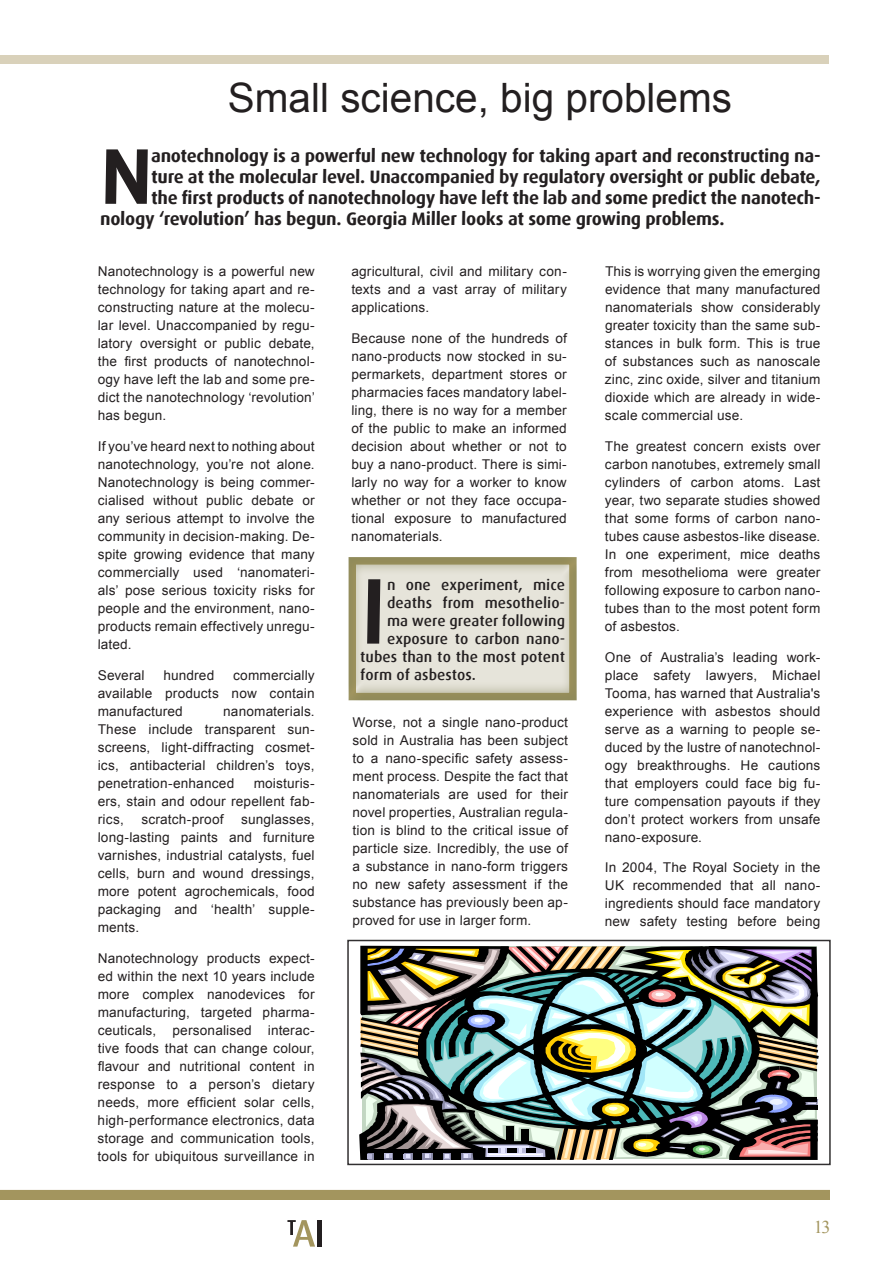
<style>
.page{position:relative;width:893px;height:1263px;background:#fff}
.page>*{position:absolute;margin:0;border:0;box-sizing:border-box;transform-origin:0 0}
.t1{font:500 93.45px "Dax";color:#231f20}
.t2{font:700 79.05px "Dax";color:#231f20}
.t3{font:40.5px "Arial";color:#231f20}
.t4{font:700 18px "Dax";color:#231f20}
.t5{font:18px "Times New Roman";color:#a3955e}
.t6{font:500 15px "Dax";color:#231f20}
.t7{font:13.5px/18px "Arial";letter-spacing:.02em;color:#231f20;text-align:justify}
</style>
<div class="page">
<svg style="left:287px;top:1220px;width:28px;height:26px"></svg>
<div style="left:317px;top:1220px;width:5px;height:26px;background:#231f20"></div>
<div style="left:0;top:55px;width:829px;height:9px;background:#d9d1ba"></div>
<div style="left:0;top:1190px;width:830px;height:10px;background:#a3955e"></div>
<svg style="left:359px;top:946px;width:460px;height:214px;background:#767f74"></svg>
<div style="left:347px;top:940px;width:484px;height:225px;border:2px solid #323031"></div>
<div style="left:348px;top:556px;width:236px;height:152px;background:#818053;opacity:.75"></div>
<h3 class="t3" style="left:228px;top:71px;width:506px">Small science, big problems</h3>
<h2 class="t2" style="left:100px;top:132px;width:55px">N</h2>
<h3 class="t4" style="left:151px;top:145px;width:671px">anotechnology is a powerful new technology for taking apart and reconstructing na-</h3>
<h3 class="t4" style="left:151px;top:166px;width:671px">ture at the molecular level. Unaccompanied by regulatory oversight or public debate,</h3>
<h3 class="t4" style="left:151px;top:187px;width:671px">the first products of nanotechnology have left the lab and some predict the nanotech-</h3>
<h3 class="t4" style="left:100px;top:208px;width:626px">nology ‘revolution’ has begun. Georgia Miller looks at some growing problems.</h3>
<p class="t7" style="left:98px;top:263px;width:219px">Nanotechnology is a powerful new technology for taking apart and re&shy;constructing nature at the molecu&shy;lar level. Unaccompanied by regu&shy;latory oversight or public debate, the first products of nanotechnol&shy;ogy have left the lab and some pre&shy;dict the nanotechnology ‘revolution’ has begun.</p>
<p class="t7" style="left:98px;top:438px;width:219px">If you’ve heard next to nothing about nanotechnology, you’re not alone.<br>Nanotechnology is being commer&shy;cialised without public debate or any serious attempt to involve the community in decision-making. De&shy;spite growing evidence that many commercially used ‘nanomateri&shy;als’ pose serious toxicity risks for people and the environment, nano&shy;products remain effectively unregu&shy;lated.</p>
<p class="t7" style="left:98px;top:666px;width:49px">Several</p>
<p class="t7" style="left:163px;top:666px;width:53px">hundred</p>
<p class="t7" style="left:98px;top:666px;width:219px;text-indent:135px">commercially available products now contain manufactured</p>
<p class="t7" style="left:98px;top:702px;width:219px;text-indent:126px">nanomaterials.<br>These include transparent sun&shy;screens, light-diffracting cosmet&shy;ics, antibacterial children’s toys, penetration-enhanced</p>
<p class="t7" style="left:98px;top:774px;width:219px;text-indent:156px">moisturis&shy;ers, stain and odour repellent fab&shy;rics,</p>
<p class="t7" style="left:141px;top:810px;width:84px">scratch-proof</p>
<p class="t7" style="left:98px;top:810px;width:219px;text-indent:143px">sunglasses, long-lasting paints and furniture varnishes, industrial catalysts, fuel cells, burn and wound dressings, more potent agrochemicals, food packaging and ‘health’ supple&shy;ments.</p>
<p class="t7" style="left:98px;top:949px;width:219px">Nanotechnology products expect&shy;ed within the next 10 years include more complex nanodevices for manufacturing, targeted pharma&shy;ceuticals, personalised interac&shy;tive foods that can change colour, flavour and nutritional content in response to a person’s dietary needs, more efficient solar cells, high-performance electronics, data storage and communication tools, tools for ubiquitous surveillance in</p>
<p class="t7" style="left:351px;top:263px;width:217px">agricultural, civil and military con&shy;texts and a vast array of military applications.</p>
<p class="t7" style="left:351px;top:329px;width:217px">Because none of the hundreds of nano-products now stocked in su&shy;permarkets, department stores or pharmacies faces mandatory label&shy;ling, there is no way for a member of the public to make an informed decision about whether or not to buy a nano-product. There is simi&shy;larly no way for a worker to know whether or not they face occupa&shy;tional exposure to manufactured nanomaterials.</p>
<h1 class="t1" style="left:360px;top:559px;width:29px">I</h1>
<p class="t6" style="left:387px;top:576px;width:180px">n one experiment, mice</p>
<p class="t6" style="left:387px;top:594px;width:180px">deaths from mesothelio-</p>
<p class="t6" style="left:387px;top:612px;width:180px">ma were greater following</p>
<p class="t6" style="left:387px;top:630px;width:180px">exposure to carbon nano-</p>
<p class="t6" style="left:360px;top:648px;width:207px">tubes than to the most potent</p>
<p class="t6" style="left:360px;top:666px;width:118px">form of asbestos.</p>
<p class="t7" style="left:352px;top:713px;width:217px">Worse, not a single nano-product sold in Australia has been subject to a nano-specific safety assess&shy;ment process. Despite the fact that nanomaterials are used for their novel properties, Australian regula&shy;tion is blind to the critical issue of particle size. Incredibly, the use of a substance in nano-form triggers no new safety assessment if the substance has previously been ap&shy;proved for use in larger form.</p>
<p class="t7" style="left:605px;top:263px;width:217px">This is worrying given the emerging evidence that many manufactured nanomaterials show considerably greater toxicity than the same sub&shy;stances in bulk form. This is true of substances such as nanoscale zinc, zinc oxide, silver and titanium dioxide which are already in wide&shy;scale commercial use.</p>
<p class="t7" style="left:605px;top:437px;width:217px">The greatest concern exists over carbon nanotubes, extremely small cylinders of carbon atoms. Last year, two separate studies showed that some forms of carbon nano&shy;tubes cause asbestos-like disease.<br>In one experiment, mice deaths from mesothelioma were greater following exposure to carbon nano&shy;tubes than to the most potent form of asbestos.</p>
<p class="t7" style="left:605px;top:648px;width:217px">One of Australia’s leading work&shy;place safety lawyers, Michael Tooma, has warned that Australia's experience with asbestos should serve as a warning to people se&shy;duced by the lustre of nanotechnol&shy;ogy breakthroughs. He cautions that employers could face big fu&shy;ture compensation payouts if they don’t protect workers from unsafe nano-exposure.</p>
<p class="t7" style="left:605px;top:859px;width:217px">In 2004, The Royal Society in the UK recommended that all nano&shy;ingredients should face mandatory new safety testing before being</p>
<h3 class="t5" style="left:814px;top:1214px;width:18px">13</h3>
</div>
